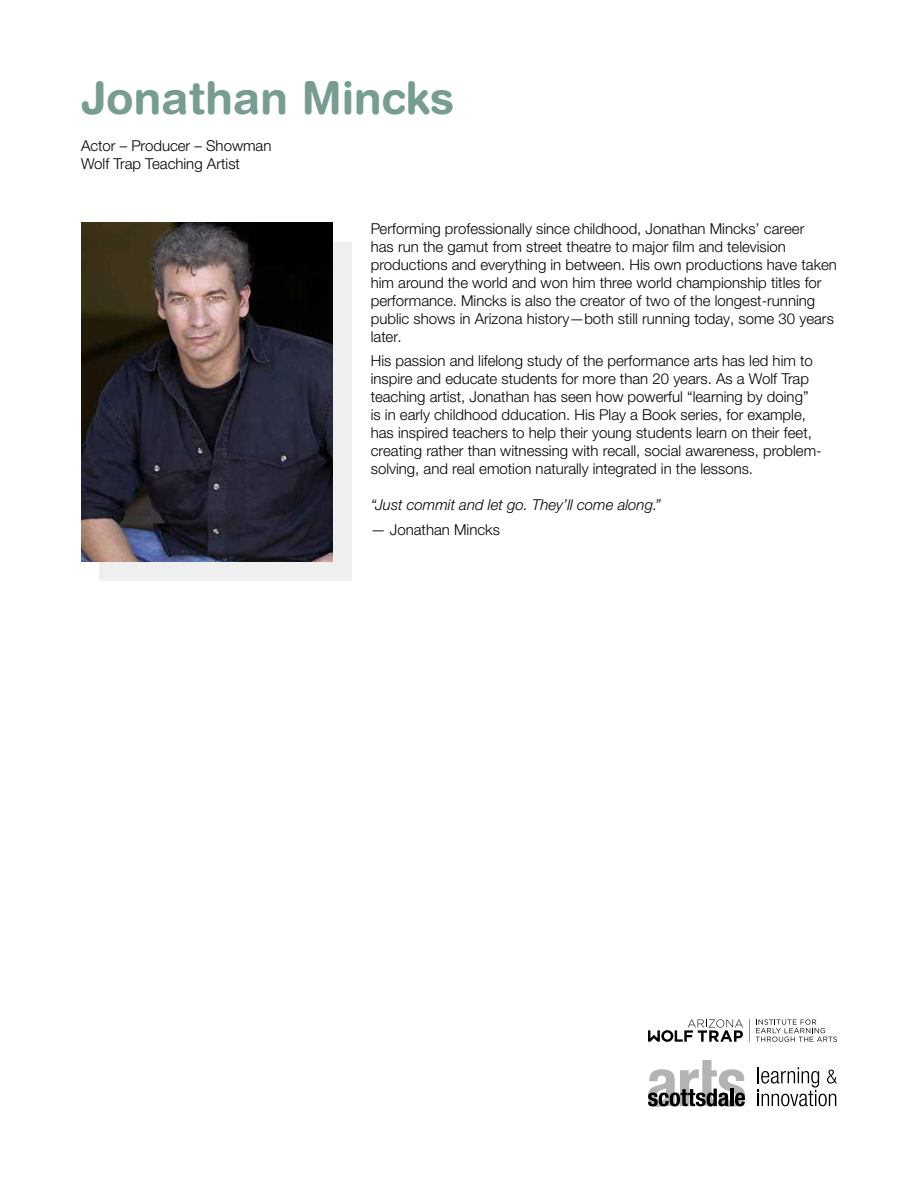
<style>
.page{position:relative;width:918px;height:1188px;background:#fff}
.page>*{position:absolute;margin:0;border:0;box-sizing:border-box;transform-origin:0 0}
.t1{font:700 45px "Helvetica Rounded LT Std";color:#769d90}
.t2{font:300 15px/18px "Helvetica Neue LTW1 G";color:#000}
.t3{font:italic 300 15px "Helvetica Neue LTW1 G";color:#000}
</style>
<div class="page">
<div style="left:100px;top:242px;width:252px;height:339px;background:#efeff0"></div>
<img style="left:81px;top:223px;width:252px;height:338px">
<svg style="left:648px;top:1060px;width:97px;height:47px"></svg>
<svg style="left:758px;top:1067px;width:79px;height:39px"></svg>
<svg style="left:756px;top:1019px;width:81px;height:23px"></svg>
<svg style="left:749px;top:1019px;width:1px;height:23px"></svg>
<svg style="left:648px;top:1019px;width:95px;height:23px"></svg>
<h1 class="t1" style="left:81px;top:71px;width:375px">Jonathan Mincks</h1>
<p class="t2" style="left:81px;top:136px;width:192px">Actor – Producer – Showman<br>Wolf Trap Teaching Artist</p>
<p class="t2" style="left:371px;top:219px;width:468px">Performing professionally since childhood, Jonathan Mincks’ career<br>has run the gamut from street theatre to major film and television productions and everything in between. His own productions have taken him around the world and won him three world championship titles for performance. Mincks is also the creator of two of the longest-running public shows in Arizona history—both still running today, some 30 years later.</p>
<p class="t2" style="left:371px;top:352px;width:452px">His passion and lifelong study of the performance arts has led him to inspire and educate students for more than 20 years. As a Wolf Trap teaching artist, Jonathan has seen how powerful “learning by doing” is in early childhood dducation. His Play a Book series, for example, has inspired teachers to help their young students learn on their feet, creating rather than witnessing with recall, social awareness, problem&shy;solving, and real emotion naturally integrated in the lessons.</p>
<p class="t3" style="left:371px;top:496px;width:292px">“Just commit and let go. They’ll come along.”</p>
<p class="t2" style="left:371px;top:521px;width:131px">— Jonathan Mincks</p>
</div>
